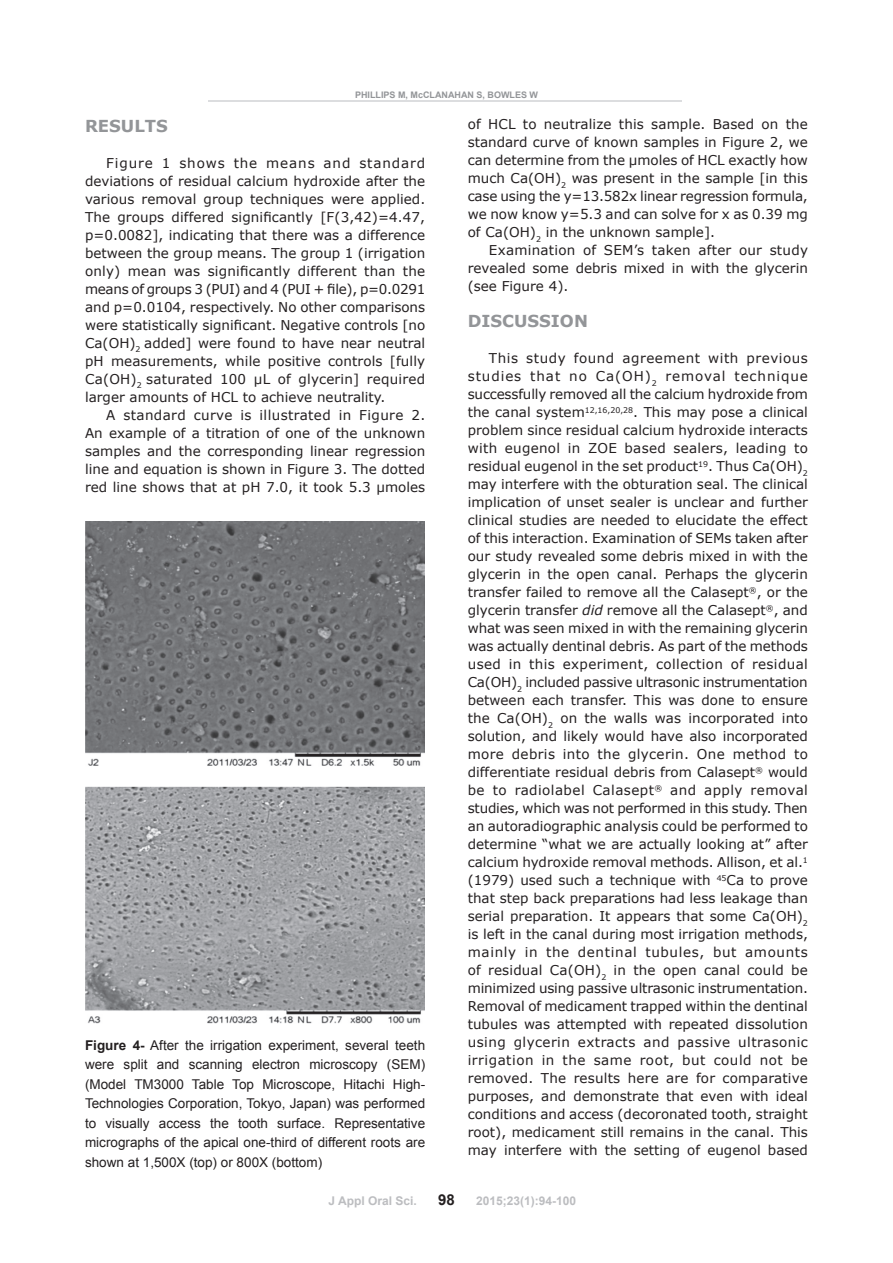
<style>
.page{position:relative;width:893px;height:1263px;background:#fff}
.page>*{position:absolute;margin:0;border:0;box-sizing:border-box;transform-origin:0 0}
.t1{font:700 16.5px "Verdana";color:#939598}
.t2{font:700 15px "Arial";color:#231f20}
.t3{font:13.5px/18px "Verdana";color:#231f20;text-align:justify}
.t4{font:13.5px/19.5px "Arial";color:#231f20;text-align:justify}
.t5{font:700 12px "Arial";color:#bcbdc0}
.t6{font:700 9px "Arial";color:#939598}
.s1{font-weight:700}
.s2{font-style:italic}
</style>
<div class="page">
<hr style="left:208px;top:100px;width:474px;height:1px;background:#dcdddf">
<img style="left:85px;top:521px;width:339px;height:502px">
<p class="t6" style="left:355px;top:89px;width:185px">PHILLIPS M, McCLANAHAN S, BOWLES W</p>
<p class="t1" style="left:85px;top:114px;width:84px">RESULTS</p>
<p class="t3" style="left:85px;top:154px;width:342px;text-indent:21px">Figure 1 shows the means and standard deviations of residual calcium hydroxide after the various removal group techniques were applied.<br>The groups differed significantly [F(3,42)=4.47, p=0.0082], indicating that there was a difference between the group means. The group 1 (irrigation only) mean was significantly different than the means of groups 3 (PUI) and 4 (PUI + file), p=0.0291 and p=0.0104, respectively. No other comparisons were statistically significant. Negative controls [no Ca(OH)<sub>2</sub> added] were found to have near neutral pH measurements, while positive controls [fully Ca(OH)<sub>2</sub> saturated 100 µL of glycerin] required larger amounts of HCL to achieve neutrality.</p>
<p class="t3" style="left:85px;top:406px;width:342px;text-indent:21px">A standard curve is illustrated in Figure 2.<br>An example of a titration of one of the unknown samples and the corresponding linear regression line and equation is shown in Figure 3. The dotted red line shows that at pH 7.0, it took 5.3 µmoles</p>
<p class="t4" style="left:85px;top:1035px;width:342px"><span class="s1">Figure 4-</span> After the irrigation experiment, several teeth were split and scanning electron microscopy (SEM) (Model TM3000 Table Top Microscope, Hitachi High-Technologies Corporation, Tokyo, Japan) was performed to visually access the tooth surface. Representative micrographs of the apical one-third of different roots are shown at 1,500X (top) or 800X (bottom)</p>
<p class="t5" style="left:328px;top:1193px;width:90px">J Appl Oral Sci.</p>
<p class="t2" style="left:438px;top:1190px;width:18px">98</p>
<p class="t3" style="left:468px;top:115px;width:342px">of HCL to neutralize this sample. Based on the standard curve of known samples in Figure 2, we can determine from the µmoles of HCL exactly how much Ca(OH)<sub>2</sub> was present in the sample [in this case using the y=13.582x linear regression formula, we now know y=5.3 and can solve for x as 0.39 mg of Ca(OH)<sub>2</sub> in the unknown sample].</p>
<p class="t3" style="left:468px;top:241px;width:342px;text-indent:21px">Examination of SEM’s taken after our study revealed some debris mixed in with the glycerin (see Figure 4).</p>
<p class="t1" style="left:468px;top:310px;width:122px">DISCUSSION</p>
<p class="t3" style="left:468px;top:349px;width:342px;text-indent:21px">This study found agreement with previous studies that no Ca(OH)<sub>2</sub> removal technique successfully removed all the calcium hydroxide from the canal system<sup>12,16,20,28</sup>. This may pose a clinical problem since residual calcium hydroxide interacts with eugenol in ZOE based sealers, leading to residual eugenol in the set product<sup>19</sup>. Thus Ca(OH)<sub>2 </sub>may interfere with the obturation seal. The clinical implication of unset sealer is unclear and further clinical studies are needed to elucidate the effect of this interaction. Examination of SEMs taken after our study revealed some debris mixed in with the glycerin in the open canal. Perhaps the glycerin transfer failed to remove all the Calasept<sup>®</sup>, or the glycerin transfer <span class="s2">did</span> remove all the Calasept<sup>®</sup>, and what was seen mixed in with the remaining glycerin was actually dentinal debris. As part of the methods used in this experiment, collection of residual Ca(OH)<sub>2</sub> included passive ultrasonic instrumentation between each transfer. This was done to ensure the Ca(OH)<sub>2</sub> on the walls was incorporated into solution, and likely would have also incorporated more debris into the glycerin. One method to differentiate residual debris from Calasept<sup>®</sup> would be to radiolabel Calasept<sup>®</sup> and apply removal studies, which was not performed in this study. Then an autoradiographic analysis could be performed to determine “what we are actually looking at” after calcium hydroxide removal methods. Allison, et al.<sup>1 </sup>(1979) used such a technique with <sup>45</sup>Ca to prove that step back preparations had less leakage than serial preparation. It appears that some Ca(OH)<sub>2 </sub>is left in the canal during most irrigation methods, mainly in the dentinal tubules, but amounts of residual Ca(OH)<sub>2</sub> in the open canal could be minimized using passive ultrasonic instrumentation.<br>Removal of medicament trapped within the dentinal tubules was attempted with repeated dissolution using glycerin extracts and passive ultrasonic irrigation in the same root, but could not be removed. The results here are for comparative purposes, and demonstrate that even with ideal conditions and access (decoronated tooth, straight root), medicament still remains in the canal. This may interfere with the setting of eugenol based</p>
<p class="t5" style="left:476px;top:1193px;width:102px">2015;23(1):94-100</p>
</div>
